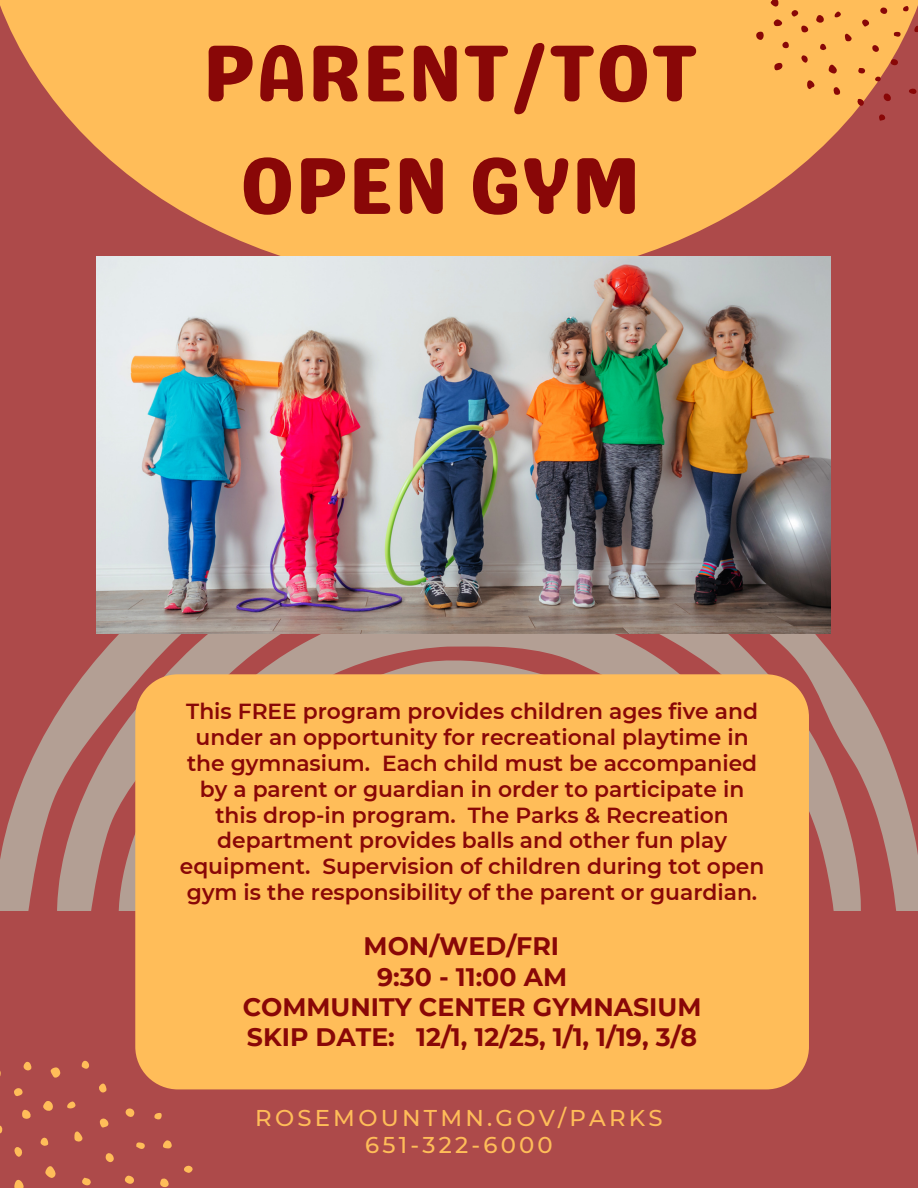
<style>
.page{position:relative;width:918px;height:1188px;background:#ad4a4a}
.page>*{position:absolute;margin:0;border:0;box-sizing:border-box;transform-origin:0 0}
.t1{font:80.4px/112.5px "Genty Sans";color:#890707;text-align:center}
.t2{font:700 25.2px "Montserrat";color:#890707}
.t3{font:500 22.8px "Montserrat";letter-spacing:.14em;color:#ffbd59}
.t4{font:600 21.75px/25.8px "Montserrat";color:#890707;text-align:center}
</style>
<div class="page">
<svg style="left:0;top:0;width:845px;height:257px;fill:#ffbd59"></svg>
<svg style="left:0;top:634px;width:918px;height:277px;fill:#b39f94"></svg>
<svg style="left:754px;top:0;width:164px;height:123px"></svg>
<svg style="left:23px;top:1061px;width:9px;height:10px"></svg>
<svg style="left:14px;top:1088px;width:9px;height:8px"></svg>
<svg style="left:50px;top:1067px;width:11px;height:11px"></svg>
<svg style="left:0;top:1125px;width:3px;height:9px"></svg>
<svg style="left:81px;top:1060px;width:8px;height:9px"></svg>
<svg style="left:22px;top:1109px;width:9px;height:10px"></svg>
<svg style="left:43px;top:1101px;width:10px;height:10px"></svg>
<svg style="left:67px;top:1101px;width:9px;height:8px"></svg>
<svg style="left:14px;top:1147px;width:8px;height:10px"></svg>
<svg style="left:99px;top:1083px;width:8px;height:10px"></svg>
<svg style="left:40px;top:1137px;width:9px;height:9px"></svg>
<svg style="left:74px;top:1131px;width:9px;height:11px"></svg>
<svg style="left:14px;top:1179px;width:10px;height:9px"></svg>
<svg style="left:99px;top:1118px;width:10px;height:10px"></svg>
<svg style="left:45px;top:1166px;width:11px;height:12px"></svg>
<svg style="left:125px;top:1108px;width:10px;height:9px"></svg>
<svg style="left:154px;top:1113px;width:8px;height:7px"></svg>
<svg style="left:105px;top:1153px;width:9px;height:10px"></svg>
<svg style="left:82px;top:1177px;width:9px;height:9px"></svg>
<svg style="left:136px;top:1142px;width:9px;height:7px"></svg>
<svg style="left:163px;top:1140px;width:9px;height:9px"></svg>
<svg style="left:124px;top:1175px;width:10px;height:9px"></svg>
<svg style="left:160px;top:1178px;width:9px;height:9px"></svg>
<svg style="left:184px;top:1165px;width:9px;height:8px"></svg>
<img style="left:96px;top:257px;width:735px;height:377px">
<div style="left:135px;top:674px;width:674px;height:415px;background:#ffbd59"></div>
<p class="t1" style="left:203px;top:17px;width:497px">PARENT/TOT<br>OPEN GYM</p>
<p class="t4" style="left:180px;top:698px;width:586px">This FREE program provides children ages five and under an opportunity for recreational playtime in the gymnasium. Each child must be accompanied by a parent or guardian in order to participate in this drop-in program. The Parks &amp; Recreation department provides balls and other fun play equipment. Supervision of children during tot open gym is the responsibility of the parent or guardian.</p>
<p class="t2" style="left:364px;top:931px;width:197px">MON/WED/FRI</p>
<p class="t2" style="left:377px;top:961px;width:191px">9:30 - 11:00 AM</p>
<p class="t2" style="left:243px;top:992px;width:460px">COMMUNITY CENTER GYMNASIUM</p>
<p class="t2" style="left:247px;top:1022px;width:452px">SKIP DATE: 12/1, 12/25, 1/1, 1/19, 3/8</p>
<p class="t3" style="left:255px;top:1104px;width:409px">ROSEMOUNTMN.GOV/PARKS</p>
<p class="t3" style="left:365px;top:1131px;width:189px">651-322-6000</p>
</div>
